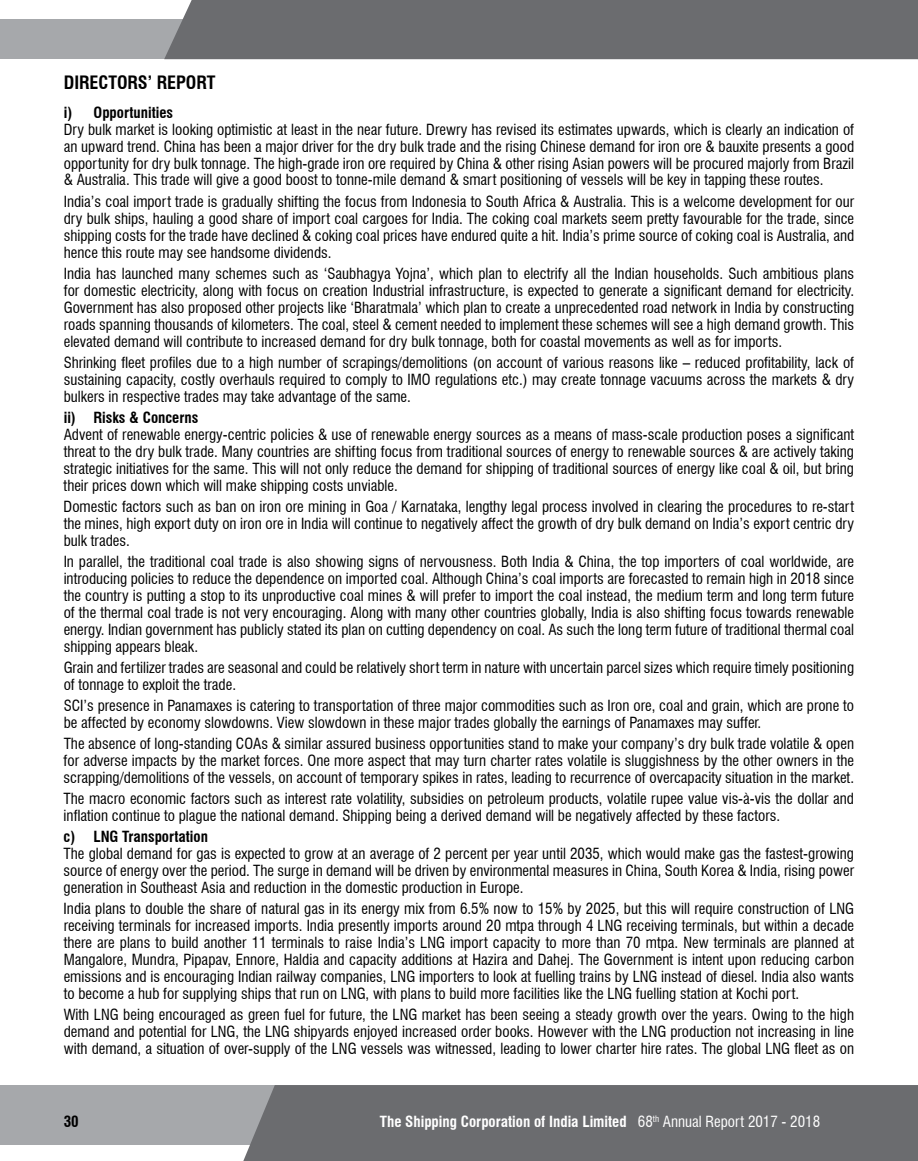
<style>
.page{position:relative;width:918px;height:1161px;background:#fff}
.page>*{position:absolute;margin:0;border:0;box-sizing:border-box;transform-origin:0 0}
.t1{font:700 condensed 18px "Swiss 721 BT";color:#000}
.t2{font:condensed 15px/17px "Swiss 721 BT";color:#000;text-align:justify}
.t3{font:700 condensed 15px "Swiss 721 BT";color:#fff}
.t4{font:700 condensed 15px "Swiss 721 BT";color:#000}
.s1{font-weight:400}
</style>
<div class="page">
<div style="left:0;top:1086px;width:918px;height:59px;background:#a6a8ab"></div>
<div style="left:238px;top:1085px;width:679px;height:76px;background:#6b6c6f"></div>
<svg style="left:917px;top:1085px;width:1px;height:76px"></svg>
<div style="left:0;top:19px;width:918px;height:40px;background:#a6a8ab"></div>
<div style="left:164px;top:0;width:754px;height:59px;background:#6b6c6f"></div>
<p class="t1" style="left:64px;top:72px;width:153px">DIRECTORS’ REPORT</p>
<p class="t4" style="left:64px;top:103px;width:111px">i) Opportunities</p>
<p class="t2" style="left:64px;top:121px;width:792px">Dry bulk market is looking optimistic at least in the near future. Drewry has revised its estimates upwards, which is clearly an indication of an upward trend. China has been a major driver for the dry bulk trade and the rising Chinese demand for iron ore &amp; bauxite presents a good opportunity for dry bulk tonnage. The high-grade iron ore required by China &amp; other rising Asian powers will be procured majorly from Brazil &amp; Australia. This trade will give a good boost to tonne-mile demand &amp; smart positioning of vessels will be key in tapping these routes.</p>
<p class="t2" style="left:64px;top:193px;width:792px">India’s coal import trade is gradually shifting the focus from Indonesia to South Africa &amp; Australia. This is a welcome development for our dry bulk ships, hauling a good share of import coal cargoes for India. The coking coal markets seem pretty favourable for the trade, since shipping costs for the trade have declined &amp; coking coal prices have endured quite a hit. India’s prime source of coking coal is Australia, and hence this route may see handsome dividends.</p>
<p class="t2" style="left:64px;top:265px;width:792px">India has launched many schemes such as ‘Saubhagya Yojna’, which plan to electrify all the Indian households. Such ambitious plans for domestic electricity, along with focus on creation Industrial infrastructure, is expected to generate a significant demand for electricity.<br>Government has also proposed other projects like ‘Bharatmala’ which plan to create a unprecedented road network in India by constructing roads spanning thousands of kilometers. The coal, steel &amp; cement needed to implement these schemes will see a high demand growth. This elevated demand will contribute to increased demand for dry bulk tonnage, both for coastal movements as well as for imports.</p>
<p class="t2" style="left:64px;top:354px;width:792px">Shrinking fleet profiles due to a high number of scrapings/demolitions (on account of various reasons like – reduced profitability, lack of sustaining capacity, costly overhauls required to comply to IMO regulations etc.) may create tonnage vacuums across the markets &amp; dry bulkers in respective trades may take advantage of the same.</p>
<p class="t4" style="left:64px;top:408px;width:136px">ii) Risks &amp; Concerns</p>
<p class="t2" style="left:64px;top:426px;width:792px">Advent of renewable energy-centric policies &amp; use of renewable energy sources as a means of mass-scale production poses a significant threat to the dry bulk trade. Many countries are shifting focus from traditional sources of energy to renewable sources &amp; are actively taking strategic initiatives for the same. This will not only reduce the demand for shipping of traditional sources of energy like coal &amp; oil, but bring their prices down which will make shipping costs unviable.</p>
<p class="t2" style="left:64px;top:498px;width:792px">Domestic factors such as ban on iron ore mining in Goa / Karnataka, lengthy legal process involved in clearing the procedures to re-start the mines, high export duty on iron ore in India will continue to negatively affect the growth of dry bulk demand on India’s export centric dry bulk trades.</p>
<p class="t2" style="left:64px;top:553px;width:792px">In parallel, the traditional coal trade is also showing signs of nervousness. Both India &amp; China, the top importers of coal worldwide, are introducing policies to reduce the dependence on imported coal. Although China’s coal imports are forecasted to remain high in 2018 since the country is putting a stop to its unproductive coal mines &amp; will prefer to import the coal instead, the medium term and long term future of the thermal coal trade is not very encouraging. Along with many other countries globally, India is also shifting focus towards renewable energy. Indian government has publicly stated its plan on cutting dependency on coal. As such the long term future of traditional thermal coal shipping appears bleak.</p>
<p class="t2" style="left:64px;top:659px;width:792px">Grain and fertilizer trades are seasonal and could be relatively short term in nature with uncertain parcel sizes which require timely positioning of tonnage to exploit the trade.</p>
<p class="t2" style="left:64px;top:697px;width:792px">SCI’s presence in Panamaxes is catering to transportation of three major commodities such as Iron ore, coal and grain, which are prone to be affected by economy slowdowns. View slowdown in these major trades globally the earnings of Panamaxes may suffer.</p>
<p class="t2" style="left:64px;top:735px;width:792px">The absence of long-standing COAs &amp; similar assured business opportunities stand to make your company’s dry bulk trade volatile &amp; open for adverse impacts by the market forces. One more aspect that may turn charter rates volatile is sluggishness by the other owners in the scrapping/demolitions of the vessels, on account of temporary spikes in rates, leading to recurrence of overcapacity situation in the market.</p>
<p class="t2" style="left:64px;top:790px;width:792px">The macro economic factors such as interest rate volatility, subsidies on petroleum products, volatile rupee value vis-à-vis the dollar and inflation continue to plague the national demand. Shipping being a derived demand will be negatively affected by these factors.</p>
<p class="t4" style="left:64px;top:828px;width:146px">c) LNG Transportation</p>
<p class="t2" style="left:64px;top:845px;width:792px">The global demand for gas is expected to grow at an average of 2 percent per year until 2035, which would make gas the fastest-growing source of energy over the period. The surge in demand will be driven by environmental measures in China, South Korea &amp; India, rising power generation in Southeast Asia and reduction in the domestic production in Europe.</p>
<p class="t2" style="left:64px;top:901px;width:792px">India plans to double the share of natural gas in its energy mix from 6.5% now to 15% by 2025, but this will require construction of LNG receiving terminals for increased imports. India presently imports around 20 mtpa through 4 LNG receiving terminals, but within a decade there are plans to build another 11 terminals to raise India’s LNG import capacity to more than 70 mtpa. New terminals are planned at Mangalore, Mundra, Pipapav, Ennore, Haldia and capacity additions at Hazira and Dahej. The Government is intent upon reducing carbon emissions and is encouraging Indian railway companies, LNG importers to look at fuelling trains by LNG instead of diesel. India also wants to become a hub for supplying ships that run on LNG, with plans to build more facilities like the LNG fuelling station at Kochi port.</p>
<p class="t2" style="left:64px;top:1006px;width:792px">With LNG being encouraged as green fuel for future, the LNG market has been seeing a steady growth over the years. Owing to the high demand and potential for LNG, the LNG shipyards enjoyed increased order books. However with the LNG production not increasing in line with demand, a situation of over-supply of the LNG vessels was witnessed, leading to lower charter hire rates. The global LNG fleet as on</p>
<p class="t4" style="left:64px;top:1113px;width:16px">30</p>
<p class="t3" style="left:380px;top:1113px;width:442px">The Shipping Corporation of India Limited <span class="s1">68</span><sup>th</sup> <span class="s1">Annual Report 2017 - 2018</span></p>
</div>
